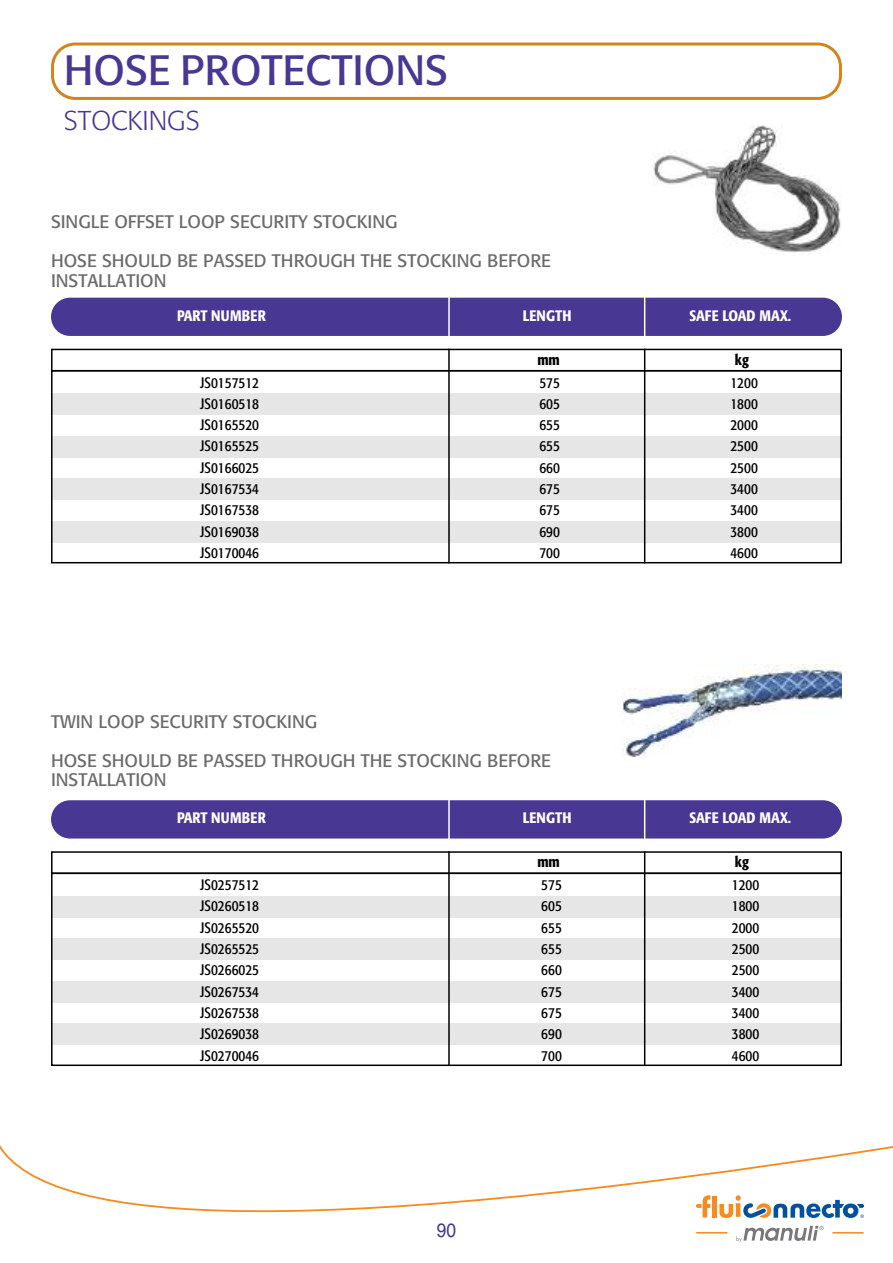
<style>
.page{position:relative;width:893px;height:1263px;background:#fff}
.page>*{position:absolute;margin:0;border:0;box-sizing:border-box;transform-origin:0 0}
.t1{font:42px "Formata";color:#483793}
.t2{font:300 27px "Formata";color:#483793}
.t3{font:19.5px "Helvetica";color:#483793;scale:.9 1}
.t4{font:18px/39px "Formata";color:#6b6b6b}
.t5{font:condensed 15px "Formata";color:#000}
.t6{font:500 condensed 15px "Formata";color:#fff}
.t7{font:500 condensed 15px "Formata";letter-spacing:.02em;color:#fff}
.t8{font:500 condensed 15px "Formata";color:#000}
</style>
<div class="page">
<svg style="left:0;top:1145px;width:893px;height:98px"></svg>
<hr style="left:712px;top:1195px;width:4px;height:22px;background:#f68b1f">
<svg style="left:696px;top:1195px;width:14px;height:22px"></svg>
<svg style="left:719px;top:1195px;width:145px;height:23px"></svg>
<hr style="left:832px;top:1232px;width:32px;height:1px;background:#f68b1f">
<hr style="left:696px;top:1232px;width:31px;height:1px;background:#f68b1f">
<svg style="left:736px;top:1226px;width:88px;height:16px"></svg>
<svg style="left:51px;top:43px;width:791px;height:57px"></svg>
<img style="left:653px;top:126px;width:188px;height:127px">
<img style="left:622px;top:664px;width:220px;height:92px">
<div style="left:51px;top:298px;width:791px;height:38px;background:#483793;border-radius:19px"></div>
<div style="left:51px;top:349px;width:791px;height:22px;border:2px solid #000"></div>
<div style="left:51px;top:393px;width:791px;height:22px;background:#e6e6e6"></div>
<div style="left:51px;top:436px;width:791px;height:21px;background:#e6e6e6"></div>
<div style="left:51px;top:478px;width:791px;height:22px;background:#e6e6e6"></div>
<div style="left:51px;top:521px;width:791px;height:21px;background:#e6e6e6"></div>
<div style="left:51px;top:370px;width:791px;height:193px;border:2px solid #000"></div>
<hr style="left:448px;top:349px;width:2px;height:214px;background:#000">
<hr style="left:448px;top:293px;width:2px;height:47px;background:#fff">
<hr style="left:644px;top:293px;width:1px;height:47px;background:#fff">
<hr style="left:644px;top:349px;width:1px;height:214px;background:#000">
<div style="left:51px;top:800px;width:791px;height:38px;background:#483793;border-radius:19px"></div>
<div style="left:51px;top:851px;width:791px;height:23px;border:2px solid #000"></div>
<div style="left:51px;top:896px;width:791px;height:21px;background:#e6e6e6"></div>
<div style="left:51px;top:938px;width:791px;height:22px;background:#e6e6e6"></div>
<div style="left:51px;top:981px;width:791px;height:21px;background:#e6e6e6"></div>
<div style="left:51px;top:1023px;width:791px;height:22px;background:#e6e6e6"></div>
<div style="left:51px;top:872px;width:791px;height:194px;border:2px solid #000"></div>
<hr style="left:448px;top:851px;width:2px;height:215px;background:#000">
<hr style="left:448px;top:795px;width:2px;height:48px;background:#fff">
<hr style="left:644px;top:795px;width:1px;height:48px;background:#fff">
<hr style="left:644px;top:851px;width:1px;height:215px;background:#000">
<h1 class="t1" style="left:64px;top:44px;width:386px">HOSE PROTECTIONS</h1>
<h2 class="t2" style="left:64px;top:104px;width:138px">STOCKINGS</h2>
<p class="t4" style="left:51px;top:202px;width:501px">SINGLE OFFSET LOOP SECURITY STOCKING<br>HOSE SHOULD BE PASSED THROUGH THE STOCKING BEFORE</p>
<p class="t4" style="left:51px;top:261px;width:117px">INSTALLATION</p>
<p class="t7" style="left:177px;top:310px;width:90px">PART NUMBER</p>
<p class="t6" style="left:523px;top:310px;width:50px">LENGTH</p>
<p class="t6" style="left:689px;top:310px;width:103px">SAFE LOAD MAX.</p>
<p class="t8" style="left:537px;top:353px;width:24px">mm</p>
<p class="t8" style="left:735px;top:353px;width:16px">kg</p>
<p class="t5" style="left:200px;top:373px;width:60px">JS0157512</p>
<p class="t5" style="left:539px;top:373px;width:22px">575</p>
<p class="t5" style="left:730px;top:373px;width:29px">1200</p>
<p class="t5" style="left:200px;top:395px;width:60px">JS0160518</p>
<p class="t5" style="left:539px;top:395px;width:22px">605</p>
<p class="t5" style="left:730px;top:395px;width:29px">1800</p>
<p class="t5" style="left:200px;top:416px;width:60px">JS0165520</p>
<p class="t5" style="left:539px;top:416px;width:22px">655</p>
<p class="t5" style="left:730px;top:416px;width:29px">2000</p>
<p class="t5" style="left:200px;top:437px;width:60px">JS0165525</p>
<p class="t5" style="left:539px;top:437px;width:22px">655</p>
<p class="t5" style="left:730px;top:437px;width:29px">2500</p>
<p class="t5" style="left:200px;top:459px;width:60px">JS0166025</p>
<p class="t5" style="left:539px;top:459px;width:22px">660</p>
<p class="t5" style="left:730px;top:459px;width:29px">2500</p>
<p class="t5" style="left:200px;top:480px;width:60px">JS0167534</p>
<p class="t5" style="left:539px;top:480px;width:22px">675</p>
<p class="t5" style="left:730px;top:480px;width:29px">3400</p>
<p class="t5" style="left:200px;top:501px;width:60px">JS0167538</p>
<p class="t5" style="left:539px;top:501px;width:22px">675</p>
<p class="t5" style="left:730px;top:501px;width:29px">3400</p>
<p class="t5" style="left:200px;top:523px;width:60px">JS0169038</p>
<p class="t5" style="left:539px;top:523px;width:22px">690</p>
<p class="t5" style="left:730px;top:523px;width:29px">3800</p>
<p class="t5" style="left:200px;top:544px;width:60px">JS0170046</p>
<p class="t5" style="left:539px;top:544px;width:22px">700</p>
<p class="t5" style="left:730px;top:544px;width:29px">4600</p>
<p class="t4" style="left:51px;top:702px;width:501px">TWIN LOOP SECURITY STOCKING<br>HOSE SHOULD BE PASSED THROUGH THE STOCKING BEFORE</p>
<p class="t4" style="left:51px;top:760px;width:117px">INSTALLATION</p>
<p class="t7" style="left:177px;top:812px;width:90px">PART NUMBER</p>
<p class="t6" style="left:523px;top:812px;width:50px">LENGTH</p>
<p class="t6" style="left:689px;top:812px;width:103px">SAFE LOAD MAX.</p>
<p class="t8" style="left:537px;top:856px;width:24px">mm</p>
<p class="t8" style="left:735px;top:856px;width:16px">kg</p>
<p class="t5" style="left:200px;top:876px;width:61px">JS0257512</p>
<p class="t5" style="left:541px;top:876px;width:22px">575</p>
<p class="t5" style="left:732px;top:876px;width:29px">1200</p>
<p class="t5" style="left:200px;top:897px;width:61px">JS0260518</p>
<p class="t5" style="left:541px;top:897px;width:22px">605</p>
<p class="t5" style="left:732px;top:897px;width:29px">1800</p>
<p class="t5" style="left:200px;top:919px;width:61px">JS0265520</p>
<p class="t5" style="left:541px;top:919px;width:22px">655</p>
<p class="t5" style="left:732px;top:919px;width:29px">2000</p>
<p class="t5" style="left:200px;top:940px;width:61px">JS0265525</p>
<p class="t5" style="left:541px;top:940px;width:22px">655</p>
<p class="t5" style="left:732px;top:940px;width:29px">2500</p>
<p class="t5" style="left:200px;top:961px;width:61px">JS0266025</p>
<p class="t5" style="left:541px;top:961px;width:22px">660</p>
<p class="t5" style="left:732px;top:961px;width:29px">2500</p>
<p class="t5" style="left:200px;top:982px;width:61px">JS0267534</p>
<p class="t5" style="left:541px;top:982px;width:22px">675</p>
<p class="t5" style="left:732px;top:982px;width:29px">3400</p>
<p class="t5" style="left:200px;top:1004px;width:61px">JS0267538</p>
<p class="t5" style="left:541px;top:1004px;width:22px">675</p>
<p class="t5" style="left:732px;top:1004px;width:29px">3400</p>
<p class="t5" style="left:200px;top:1025px;width:61px">JS0269038</p>
<p class="t5" style="left:541px;top:1025px;width:22px">690</p>
<p class="t5" style="left:732px;top:1025px;width:29px">3800</p>
<p class="t5" style="left:200px;top:1046px;width:61px">JS0270046</p>
<p class="t5" style="left:541px;top:1046px;width:22px">700</p>
<p class="t5" style="left:732px;top:1046px;width:29px">4600</p>
<h3 class="t3" style="left:437px;top:1219px;width:23px">90</h3>
</div>
